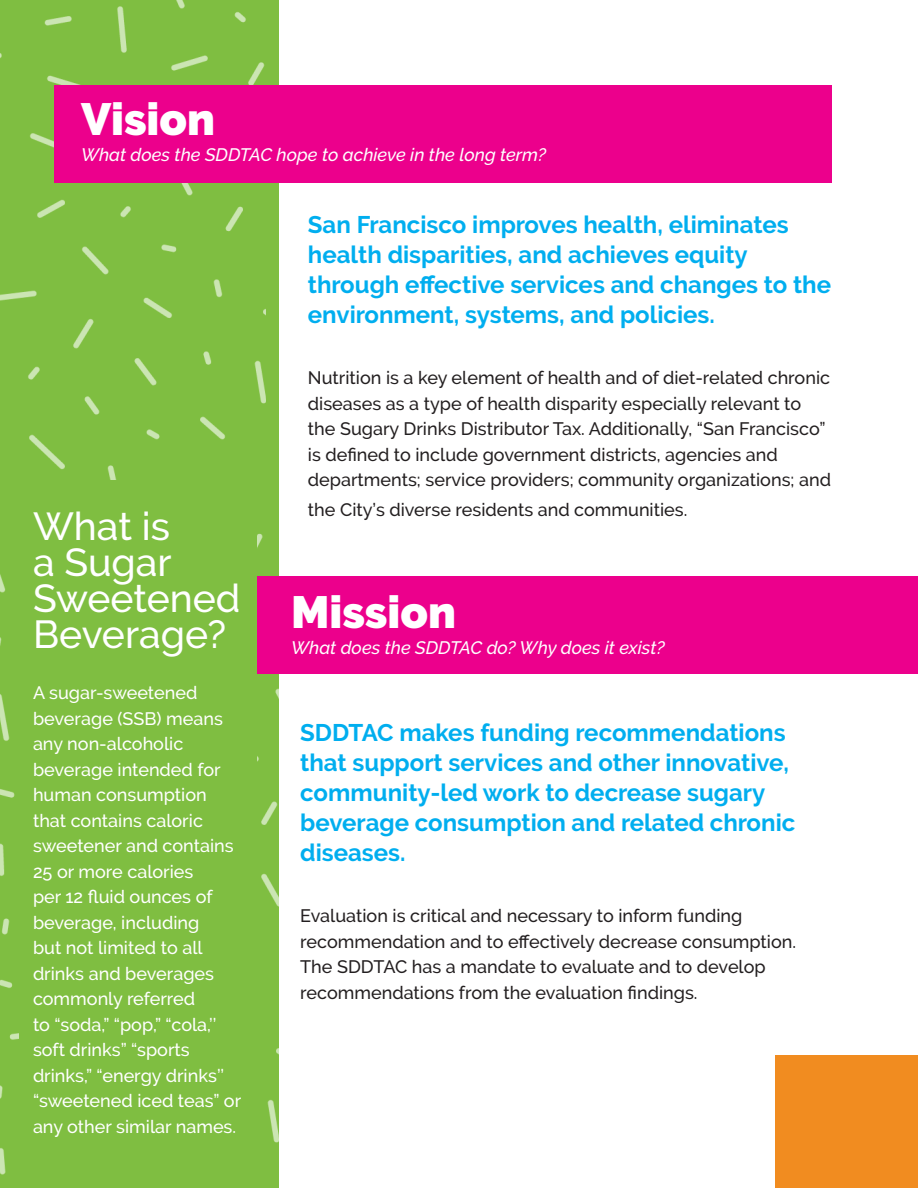
<style>
.page{position:relative;width:918px;height:1188px;background:#fff}
.page>*{position:absolute;margin:0;border:0;box-sizing:border-box;transform-origin:0 0}
.t1{font:900 45px "Raleway";color:#fff}
.t2{font:500 39px/36px "Raleway";color:#fff}
.t3{font:700 24px/30px "Raleway";color:#00aeef}
.t4{font:500 18px/25.5px "Raleway";color:#231f20}
.t5{font:500 18px/25.5px "Raleway";color:#fff}
.t6{font:italic 500 18px "Raleway";color:#fff}
</style>
<div class="page">
<div style="left:0;top:0;width:265px;height:666px;background:#7fbe41"></div>
<img style="left:0;top:666px;width:278px;height:522px">
<div style="left:54px;top:85px;width:778px;height:97px;background:#ec008c"></div>
<div style="left:244px;top:577px;width:674px;height:97px;background:#ec008c"></div>
<div style="left:19px;top:481px;width:237px;height:707px;background:#7fbe41"></div>
<div style="left:775px;top:1055px;width:143px;height:133px;background:#f18c20"></div>
<p class="t1" style="left:81px;top:93px;width:136px">●Vision</p>
<p class="t6" style="left:81px;top:144px;width:467px">What does the SDDTAC hope to achieve in the long term?</p>
<p class="t2" style="left:33px;top:508px;width:209px">What is<br>a Sugar<br>Sweetened<br>Beverage?</p>
<p class="t5" style="left:33px;top:680px;width:210px">A sugar-sweetened beverage (SSB) means any non-alcoholic beverage intended for human consumption that contains caloric sweetener and contains<br>25 or more calories<br>per 12 fluid ounces of beverage, including<br>but not limited to all drinks and beverages commonly referred<br>to “soda,” “pop,” “cola,’’ soft drinks” “sports drinks,” “energy drinks’’ “sweetened iced teas” or any other similar names.</p>
<p class="t3" style="left:308px;top:209px;width:525px">San Francisco improves health, eliminates health disparities, and achieves equity through effective services and changes to the environment, systems, and policies.</p>
<p class="t4" style="left:308px;top:365px;width:525px">Nutrition is a key element of health and of diet-related chronic diseases as a type of health disparity especially relevant to the Sugary Drinks Distributor Tax. Additionally, “San Francisco” is defined to include government districts, agencies and departments; service providers; community organizations; and</p>
<p class="t4" style="left:308px;top:497px;width:381px">the City’s diverse residents and communities.</p>
<p class="t1" style="left:291px;top:586px;width:166px">Mission</p>
<p class="t6" style="left:291px;top:637px;width:375px">What does the SDDTAC do? Why does it exist?</p>
<p class="t3" style="left:300px;top:718px;width:497px">SDDTAC makes funding recommendations that support services and other innovative, community-led work to decrease sugary beverage consumption and related chronic diseases.</p>
<p class="t4" style="left:300px;top:903px;width:497px">Evaluation is critical and necessary to inform funding recommendation and to effectively decrease consumption.<br>The SDDTAC has a mandate to evaluate and to develop recommendations from the evaluation findings.</p>
</div>
